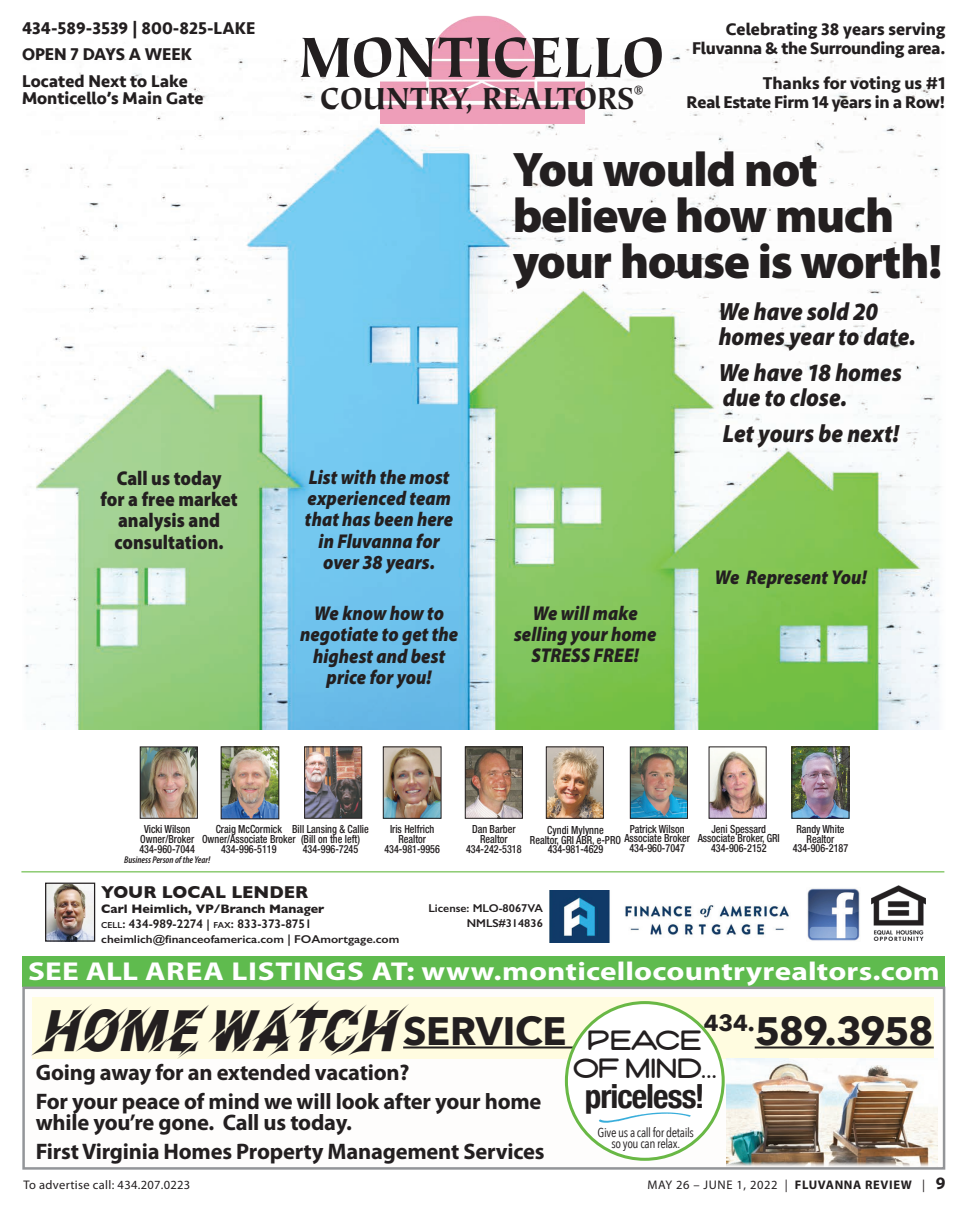
<style>
.page{position:relative;width:968px;height:1215px;background:#fff}
.page>*{position:absolute;margin:0;border:0;box-sizing:border-box;transform-origin:0 0}
.t1{font:900 63.5px "Tiepolo Std";color:#231f20;scale:.89 1}
.t2{font:60.25px "Anaheim Swash";color:#39aedb}
.t3{font:57.25px "Facon";letter-spacing:-.03em;color:#231f20;scale:.86 1}
.t4{font:900 48.75px/46.2px "Myriad Pro";letter-spacing:-.025em;color:#231f20}
.t5{font:700 39.62px "Avenir Next";letter-spacing:-.045em;color:#231f20}
.t6{font:900 34.25px "Tiepolo Std";color:#231f20;scale:.89 1}
.t7{font:700 condensed 33.38px "Helvetica Neue";letter-spacing:-.03em;color:#231f20}
.t8{font:28px "Ciclista Basic";letter-spacing:-.01em;color:#231f20}
.t9{font:700 26px "Myriad Pro";letter-spacing:.005em;color:#fff;scale:1.2 1}
.t10{font:italic 900 25px/25px "Myriad Pro";color:#231f20;scale:.9 1}
.t11{font:700 23.12px "Avenir Next";color:#231f20}
.t12{font:700 22.5px/28.8px "Myriad Pro";letter-spacing:-.01em;color:#231f20}
.t13{font:italic 900 20px/21.2px "Myriad Pro";color:#231f20;text-align:center;scale:.9 1}
.t14{font:900 20px/21.2px "Myriad Pro";color:#231f20;text-align:center;scale:.9 1}
.t15{font:700 17.5px/18.8px "Seravek";letter-spacing:-.02em;color:#231f20;text-align:right}
.t16{font:700 17.5px/26.2px "Seravek";color:#231f20}
.t17{font:700 17.5px "Gill Sans";color:#231f20}
.t18{font:12.88px "Avenir Next Condensed";letter-spacing:-.03em;color:#231f20}
.t19{font:700 12.5px/15px "Gill Sans";color:#231f20}
.t20{font:12.5px "Myriad Pro";letter-spacing:.05em;color:#231f20}
.t21{font:12.5px "Myriad Pro";letter-spacing:.025em;color:#231f20}
.t22{font:600 11.38px "Gill Sans";color:#231f20;scale:1.1 1}
.t23{font:600 11.38px/15px "Gill Sans";color:#231f20;text-align:right}
.t24{font:500 condensed 11.25px/9.8px "Helvetica Neue";color:#231f20;text-align:center;scale:.9 1}
.t25{font:italic 600 condensed 9.75px "Myriad Pro";color:#231f20}
.s1{font-weight:600;font-size:8.75px}
.s2{font-weight:600}
.s3{font-weight:600;font-size:11.38px}
.s4{font-family:"Avenir Next";font-weight:700;font-size:39.62px}
.s5{font-weight:700}
.s6{font-weight:700;font-size:17.5px}
</style>
<div class="page">
<img style="left:22px;top:42px;width:919px;height:688px">
<img style="left:47px;top:885px;width:46px;height:55px">
<div style="left:45px;top:883px;width:50px;height:59px;border:1px solid #231f20"></div>
<img style="left:871px;top:886px;width:54px;height:54px">
<img style="left:807px;top:888px;width:53px;height:53px">
<img style="left:549px;top:890px;width:240px;height:52px">
<hr style="left:21px;top:871px;width:923px;height:1px;background:#75c155">
<img style="left:380px;top:15px;width:204px;height:109px">
<img style="left:223px;top:749px;width:54px;height:68px">
<div style="left:221px;top:747px;width:58px;height:72px;border:1px solid #231f20"></div>
<img style="left:385px;top:749px;width:54px;height:68px">
<div style="left:383px;top:747px;width:58px;height:72px;border:1px solid #231f20"></div>
<img style="left:467px;top:749px;width:53px;height:68px">
<div style="left:465px;top:747px;width:57px;height:72px;border:1px solid #231f20"></div>
<img style="left:548px;top:749px;width:53px;height:68px">
<div style="left:546px;top:747px;width:57px;height:72px;border:1px solid #231f20"></div>
<img style="left:710px;top:751px;width:54px;height:66px">
<img style="left:306px;top:749px;width:54px;height:68px">
<div style="left:304px;top:747px;width:58px;height:72px;border:1px solid #231f20"></div>
<img style="left:632px;top:749px;width:53px;height:68px">
<div style="left:630px;top:747px;width:57px;height:72px;border:1px solid #231f20"></div>
<img style="left:142px;top:749px;width:54px;height:68px">
<div style="left:140px;top:747px;width:58px;height:72px;border:1px solid #231f20"></div>
<img style="left:793px;top:749px;width:54px;height:68px">
<div style="left:791px;top:747px;width:58px;height:72px;border:1px solid #231f20"></div>
<div style="left:22px;top:956px;width:923px;height:31px;background:#5fbb4e"></div>
<div style="left:22px;top:987px;width:923px;height:183px;border:2px solid #939598"></div>
<div style="left:32px;top:997px;width:901px;height:62px;background:#fffce0"></div>
<hr style="left:403px;top:1047px;width:300px;height:2px;background:#231f20">
<hr style="left:754px;top:1047px;width:179px;height:2px;background:#231f20">
<div style="left:566px;top:1003px;width:157px;height:156px;background:#fff;border-radius:50%"></div>
<div style="left:565px;top:1001px;width:159px;height:160px;border:3px solid #69b845;border-radius:50%"></div>
<img style="left:726px;top:1058px;width:211px;height:109px">
<p class="t16" style="left:22px;top:15px;width:235px">434-589-3539 | 800-825-LAKE<br>OPEN 7 DAYS A WEEK<br>Located Next to Lake</p>
<p class="t16" style="left:22px;top:85px;width:183px">Monticello’s Main Gate</p>
<p class="t14" style="left:100px;top:467px;width:154px">Call us today<br>for a free market analysis and consultation.</p>
<p class="t15" style="left:692px;top:20px;width:254px">Celebrating 38 years serving<br>Fluvanna &amp; the Surrounding area.</p>
<p class="t15" style="left:686px;top:74px;width:260px">Thanks for voting us #1<br>Real Estate Firm 14 years in a Row!</p>
<p class="t4" style="left:513px;top:144px;width:431px">You would not believe how much your house is worth!</p>
<p class="t10" style="left:718px;top:298px;width:220px">We have sold 20 homes year to date.</p>
<p class="t10" style="left:718px;top:359px;width:205px">We have 18 homes due to close.</p>
<p class="t10" style="left:722px;top:420px;width:198px">Let yours be next!</p>
<p class="t1" style="left:299px;top:22px;width:412px">MONTICELLO</p>
<p class="t6" style="left:320px;top:80px;width:364px">COUNTRY, REALTORS<sup>®</sup></p>
<p class="t13" style="left:305px;top:466px;width:166px">List with the most experienced team that has been here in Fluvanna for over 38 years.</p>
<p class="t13" style="left:300px;top:602px;width:177px">We know how to negotiate to get the highest and best price for you!</p>
<p class="t13" style="left:514px;top:601px;width:160px">We will make selling your home<br>STRESS FREE!</p>
<p class="t13" style="left:714px;top:566px;width:170px">We Represent You!</p>
<p class="t24" style="left:202px;top:824px;width:106px">Craig McCormick<br>Owner/Associate Broker<br>434-996-5119</p>
<p class="t24" style="left:384px;top:824px;width:63px">Iris Helfrich<br>Realtor<br>434-981-9956</p>
<p class="t24" style="left:466px;top:824px;width:63px">Dan Barber<br>Realtor<br>434-242-5318</p>
<p class="t24" style="left:530px;top:825px;width:103px">Cyndi Mylynne<br>Realtor, GRI ABR, e-PRO<br>434-981-4629</p>
<p class="t24" style="left:697px;top:824px;width:93px">Jeni Spessard<br>Associate Broker, GRI<br>434-906-2152</p>
<p class="t24" style="left:292px;top:824px;width:87px">Bill Lansing &amp; Callie (Bill on the left)<br>434-996-7245</p>
<p class="t24" style="left:624px;top:824px;width:74px">Patrick Wilson<br>Associate Broker<br>434-960-7047</p>
<p class="t24" style="left:139px;top:824px;width:63px">Vicki Wilson<br>Owner/Broker<br>434-960-7044</p>
<p class="t25" style="left:124px;top:853px;width:88px">Business Person of the Year!</p>
<p class="t17" style="left:101px;top:878px;width:208px">YOUR LOCAL LENDER</p>
<p class="t19" style="left:101px;top:901px;width:224px">Carl Heimlich, VP/Branch Manager<br><span class="s1">CELL</span><span class="s2">: 434-989-2274</span> <span class="s3">|</span> <span class="s1">FAX</span><span class="s2">: 833-373-8751</span></p>
<p class="t22" style="left:101px;top:932px;width:272px">cheimlich@financeofamerica.com | FOAmortgage.com</p>
<p class="t23" style="left:428px;top:900px;width:116px">License: MLO-8067VA<br>NMLS#314836</p>
<p class="t24" style="left:792px;top:824px;width:63px">Randy White<br>Realtor<br>434-906-2187</p>
<p class="t9" style="left:28px;top:954px;width:761px">SEE ALL AREA LISTINGS AT: www.monticellocountryrealtors.com</p>
<p class="t3" style="left:41px;top:996px;width:612px">HOME WATCH<span class="s4">SERVICE</span></p>
<p class="t12" style="left:36px;top:1057px;width:507px">Going away for an extended vacation?<br>For your peace of mind we will look after your home</p>
<p class="t12" style="left:36px;top:1107px;width:510px">while you’re gone. Call us today.<br>First Virginia Homes Property Management Services</p>
<p class="t11" style="left:703px;top:1003px;width:53px">434.</p>
<p class="t5" style="left:754px;top:996px;width:180px">589.3958</p>
<p class="t8" style="left:587px;top:1018px;width:117px">PEACE</p>
<p class="t8" style="left:572px;top:1046px;width:146px">OF MIND...</p>
<p class="t7" style="left:585px;top:1068px;width:121px">priceless!</p>
<p class="t18" style="left:597px;top:1121px;width:98px">Give us a call for details</p>
<p class="t2" style="left:598px;top:1059px;width:94px">e</p>
<p class="t18" style="left:611px;top:1132px;width:70px">so you can relax.</p>
<p class="t21" style="left:23px;top:1177px;width:168px">To advertise call: 434.207.0223</p>
<p class="t20" style="left:647px;top:1177px;width:299px">MAY 26 – JUNE 1, 2022 | <span class="s5">FLUVANNA REVIEW</span> | <span class="s6">9</span></p>
</div>
